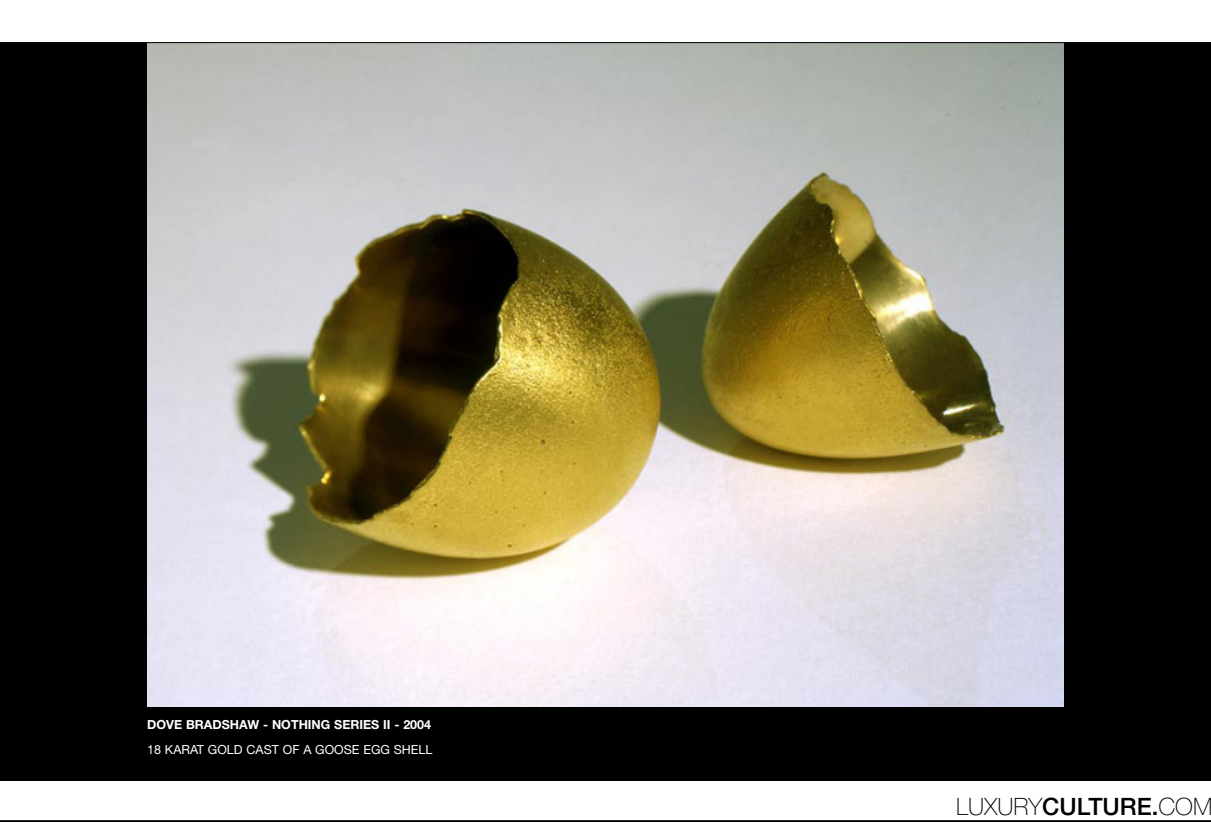
<style>
.page{position:relative;width:1211px;height:823px;background:#fff}
.page>*{position:absolute;margin:0;border:0;box-sizing:border-box;transform-origin:0 0}
.t1{font:100 23.88px "Helvetica Neue";color:#000}
.t2{font:700 12.5px "Helvetica Neue";color:#fff}
.t3{font:12.5px "Helvetica Neue";color:#fff}
.s1{font-weight:500}
</style>
<div class="page">
<div style="left:0;top:43px;width:1210px;height:737px;background:#000"></div>
<img style="left:148px;top:45px;width:915px;height:661px">
<hr style="left:0;top:820px;width:1210px;height:2px;background:#000">
<p class="t2" style="left:147px;top:720px;width:285px">DOVE BRADSHAW - NOTHING SERIES II - 2004</p>
<p class="t3" style="left:147px;top:745px;width:287px">18 KARAT GOLD CAST OF A GOOSE EGG SHELL</p>
<h1 class="t1" style="left:955px;top:798px;width:258px">LUXURY<span class="s1">CULTURE.</span>COM</h1>
</div>
